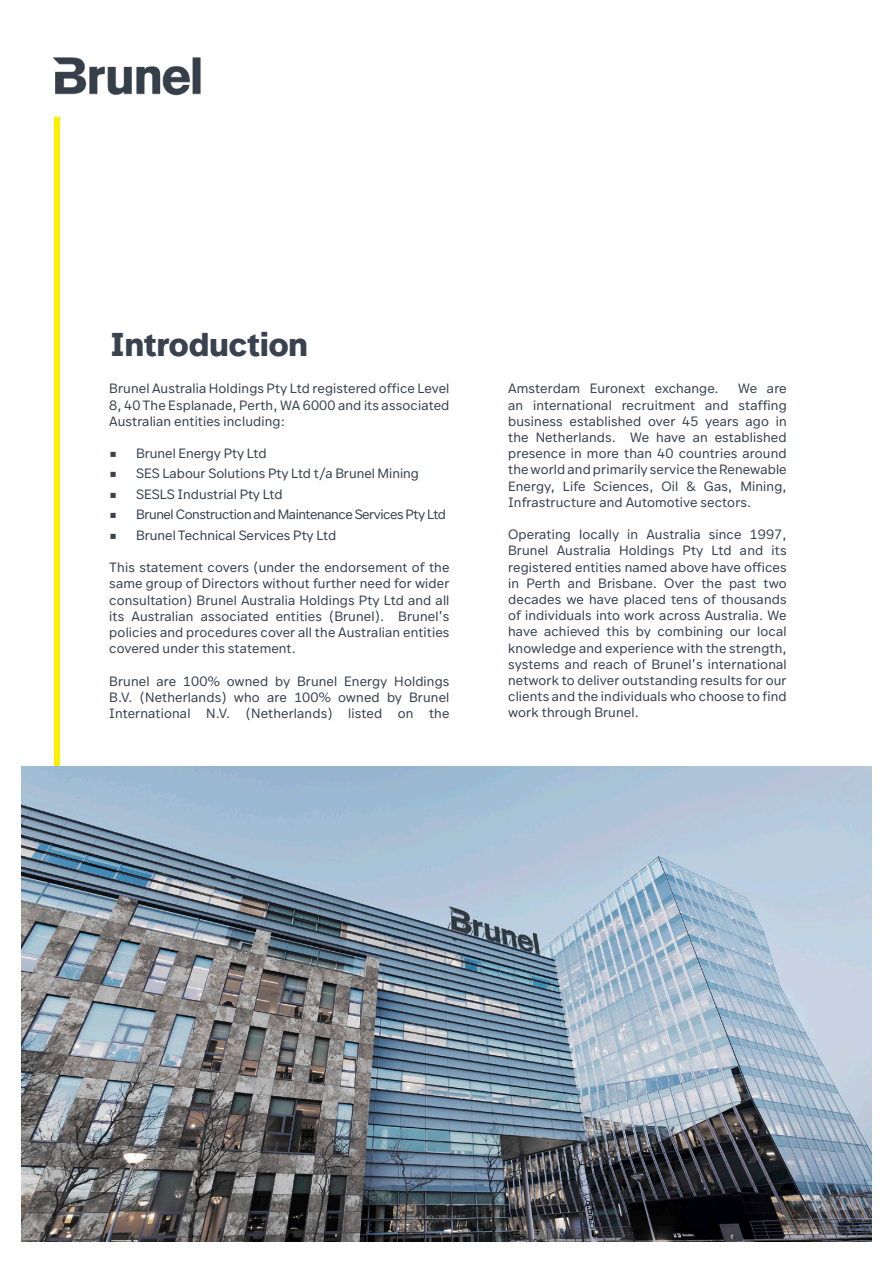
<style>
.page{position:relative;width:893px;height:1263px;background:#fff}
.page>*{position:absolute;margin:0;border:0;box-sizing:border-box;transform-origin:0 0}
.t1{font:700 33px "Brunel Sans";color:#3a424f}
.t2{font:13.5px/16.2px "Brunel Sans";letter-spacing:.005em;color:#3a424f;text-align:justify}
.t3{font:13.5px "Brunel Sans";letter-spacing:-.03em;color:#3a424f}
.s1{font-family:"Real Text Offc Pro";font-weight:300}
</style>
<div class="page">
<div style="left:54px;top:117px;width:6px;height:1030px;background:#fbef04"></div>
<img style="left:52px;top:57px;width:149px;height:39px">
<img style="left:21px;top:766px;width:851px;height:476px">
<p class="t1" style="left:111px;top:324px;width:199px">Introduction</p>
<p class="t2" style="left:109px;top:381px;width:342px">Brunel Australia Holdings Pty Ltd registered office Level 8, 40 The Esplanade, Perth, WA 6000 and its associated Australian entities including:</p>
<p class="t2" style="left:109px;top:445px;width:159px"><span class="s1">■</span> Brunel Energy Pty Ltd</p>
<p class="t2" style="left:109px;top:466px;width:311px"><span class="s1">■</span> SES Labour Solutions Pty Ltd t/a Brunel Mining</p>
<p class="t2" style="left:109px;top:486px;width:175px"><span class="s1">■</span> SESLS Industrial Pty Ltd</p>
<p class="t3" style="left:109px;top:506px;width:338px"><span class="s1">■</span> Brunel Construction and Maintenance Services Pty Ltd</p>
<p class="t2" style="left:109px;top:527px;width:228px"><span class="s1">■</span> Brunel Technical Services Pty Ltd</p>
<p class="t2" style="left:109px;top:559px;width:342px">This statement covers (under the endorsement of the same group of Directors without further need for wider consultation) Brunel Australia Holdings Pty Ltd and all its Australian associated entities (Brunel). Brunel’s policies and procedures cover all the Australian entities covered under this statement.</p>
<p class="t2" style="left:109px;top:673px;width:342px">Brunel are 100% owned by Brunel Energy Holdings B.V. (Netherlands) who are 100% owned by Brunel International N.V. (Netherlands) listed on the</p>
<p class="t2" style="left:508px;top:381px;width:280px;text-indent:230px">We are an international recruitment and staffing business established over 45 years ago in the Netherlands. We have an established presence in more than 40 countries around the world and primarily service the Renewable Energy, Life Sciences, Oil &amp; Gas, Mining, Infrastructure and Automotive sectors.</p>
<p class="t2" style="left:508px;top:526px;width:280px">Operating locally in Australia since 1997, Brunel Australia Holdings Pty Ltd and its registered entities named above have offices in Perth and Brisbane. Over the past two decades we have placed tens of thousands of individuals into work across Australia. We have achieved this by combining our local knowledge and experience with the strength, systems and reach of Brunel’s international network to deliver outstanding results for our clients and the individuals who choose to find work through Brunel.</p>
<p class="t2" style="left:508px;top:381px;width:212px">Amsterdam Euronext exchange.</p>
</div>
